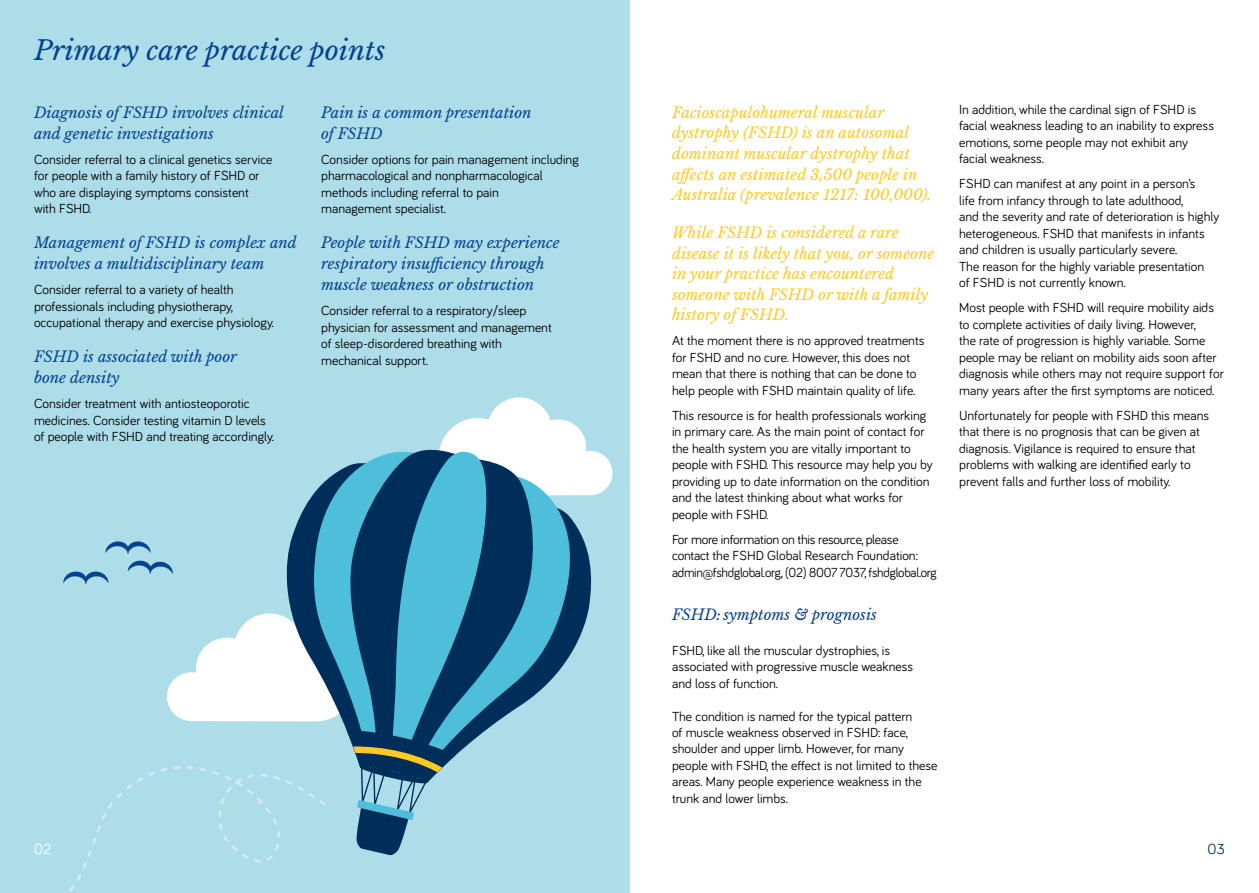
<style>
.page{position:relative;width:1259px;height:893px;background:#fff}
.page>*{position:absolute;margin:0;border:0;box-sizing:border-box;transform-origin:0 0}
.t1{font:italic 27px "Libre Baskerville";color:#06428e}
.t2{font:italic 15px/21px "Libre Baskerville";color:#06428e}
.t3{font:italic 15px/20.7px "Libre Baskerville";color:#feca22}
.t4{font:15px "Bariol";color:#fff}
.t5{font:15px "Bariol";color:#002e5a}
.t6{font:13.5px/16.5px "Bariol";color:#000}
.t7{font:13.5px/16.5px "Bariol";letter-spacing:-.02em;color:#000}
</style>
<div class="page">
<div style="left:0;top:0;width:629px;height:893px;background:#aeddea"></div>
<svg style="left:63px;top:397px;width:549px;height:495px"></svg>
<h1 class="t1" style="left:34px;top:34px;width:353px">Primary care practice points</h1>
<p class="t2" style="left:34px;top:102px;width:251px">Diagnosis of FSHD involves clinical and genetic investigations</p>
<p class="t6" style="left:34px;top:150px;width:240px">Consider referral to a clinical genetics service for people with a family history of FSHD or who are displaying symptoms consistent with FSHD.</p>
<p class="t2" style="left:34px;top:232px;width:264px">Management of FSHD is complex and involves a multidisciplinary team</p>
<p class="t6" style="left:34px;top:281px;width:242px">Consider referral to a variety of health professionals including physiotherapy, occupational therapy and exercise physiology.</p>
<p class="t2" style="left:34px;top:346px;width:205px">FSHD is associated with poor bone density</p>
<p class="t6" style="left:34px;top:395px;width:241px">Consider treatment with antiosteoporotic medicines. Consider testing vitamin D levels of people with FSHD and treating accordingly.</p>
<p class="t2" style="left:321px;top:102px;width:212px">Pain is a common presentation of FSHD</p>
<p class="t6" style="left:321px;top:150px;width:259px">Consider options for pain management including pharmacological and nonpharmacological methods including referral to pain<br>management specialist.</p>
<p class="t2" style="left:321px;top:232px;width:240px">People with FSHD may experience respiratory insufficiency through muscle weakness or obstruction</p>
<p class="t6" style="left:321px;top:302px;width:232px">Consider referral to a respiratory/sleep physician for assessment and management of sleep-disordered breathing with mechanical support.</p>
<p class="t3" style="left:672px;top:102px;width:261px">Facioscapulohumeral muscular dystrophy (FSHD) is an autosomal dominant muscular dystrophy that affects an estimated 3,500 people in Australia (prevalence 1217: 100,000).</p>
<p class="t3" style="left:672px;top:222px;width:264px">While FSHD is considered a rare disease it is likely that you, or someone in your practice has encountered someone with FSHD or with a family history of FSHD.</p>
<p class="t6" style="left:672px;top:332px;width:254px">At the moment there is no approved treatments for FSHD and no cure. However, this does not mean that there is nothing that can be done to help people with FSHD maintain quality of life.</p>
<p class="t6" style="left:672px;top:406px;width:262px">This resource is for health professionals working in primary care. As the main point of contact for the health system you are vitally important to people with FSHD. This resource may help you by providing up to date information on the condition and the latest thinking about what works for people with FSHD.</p>
<p class="t7" style="left:672px;top:530px;width:266px">For more information on this resource, please contact the FSHD Global Research Foundation: admin@fshdglobal.org, (02) 8007 7037, fshdglobal.org</p>
<p class="t2" style="left:672px;top:604px;width:206px">FSHD: symptoms &amp; prognosis</p>
<p class="t6" style="left:672px;top:641px;width:243px">FSHD, like all the muscular dystrophies, is associated with progressive muscle weakness and loss of function.</p>
<p class="t6" style="left:672px;top:707px;width:267px">The condition is named for the typical pattern<br>of muscle weakness observed in FSHD: face, shoulder and upper limb. However, for many people with FSHD, the effect is not limited to these areas. Many people experience weakness in the trunk and lower limbs.</p>
<p class="t6" style="left:959px;top:100px;width:256px">In addition, while the cardinal sign of FSHD is facial weakness leading to an inability to express emotions, some people may not exhibit any facial weakness.</p>
<p class="t6" style="left:959px;top:175px;width:262px">FSHD can manifest at any point in a person’s<br>life from infancy through to late adulthood,<br>and the severity and rate of deterioration is highly heterogeneous. FSHD that manifests in infants and children is usually particularly severe.<br>The reason for the highly variable presentation<br>of FSHD is not currently known.</p>
<p class="t6" style="left:959px;top:299px;width:266px">Most people with FSHD will require mobility aids to complete activities of daily living. However,<br>the rate of progression is highly variable. Some people may be reliant on mobility aids soon after diagnosis while others may not require support for many years after the first symptoms are noticed.</p>
<p class="t6" style="left:959px;top:406px;width:251px">Unfortunately for people with FSHD this means that there is no prognosis that can be given at diagnosis. Vigilance is required to ensure that problems with walking are identified early to prevent falls and further loss of mobility.</p>
<p class="t4" style="left:34px;top:838px;width:19px">02</p>
<p class="t5" style="left:1207px;top:838px;width:19px">03</p>
</div>
